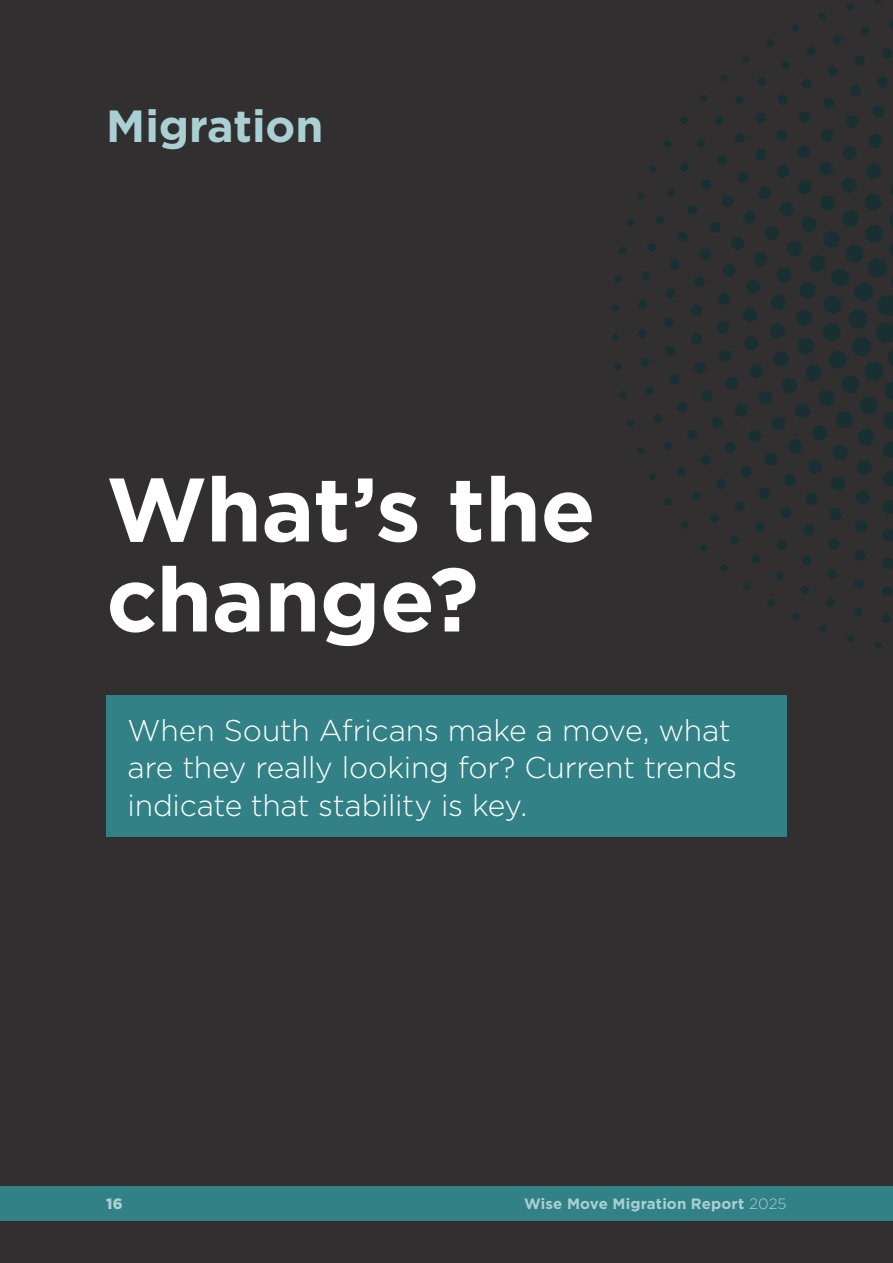
<style>
.page{position:relative;width:893px;height:1263px;background:#312f30}
.page>*{position:absolute;margin:0;border:0;box-sizing:border-box;transform-origin:0 0}
.t1{font:700 90px/90px "Gotham";letter-spacing:-.01em;color:#fff}
.t2{font:700 45px "Gotham";color:#aad0d4}
.t3{font:300 30px/37.5px "Gotham";letter-spacing:-.01em;color:#fff}
.t4{font:700 15px "Gotham";letter-spacing:.01em;color:#aad0d4}
.t5{font:900 15px "Gotham";color:#aad0d4}
.s1{font-weight:300}
</style>
<div class="page">
<svg style="left:611px;top:0;width:282px;height:649px"></svg>
<div style="left:0;top:1186px;width:893px;height:34px;background:#328186"></div>
<div style="left:106px;top:695px;width:681px;height:142px;background:#328186"></div>
<h2 class="t2" style="left:106px;top:97px;width:219px">Migration</h2>
<h1 class="t1" style="left:106px;top:464px;width:491px">What’s the change?</h1>
<p class="t3" style="left:128px;top:710px;width:611px">When South Africans make a move, what are they really looking for? Current trends indicate that stability is key.</p>
<p class="t5" style="left:106px;top:1194px;width:18px">16</p>
<p class="t4" style="left:524px;top:1194px;width:264px">Wise Move Migration Report <span class="s1">2025</span></p>
</div>
